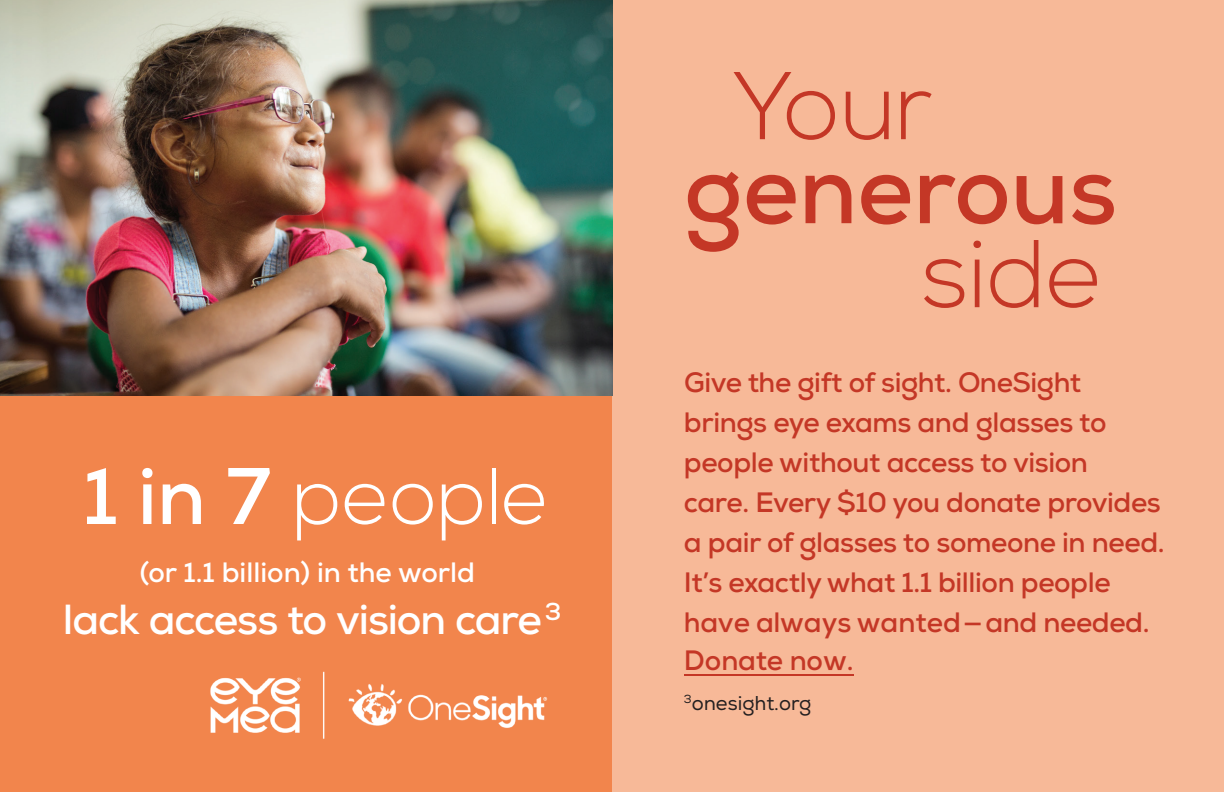
<style>
.page{position:relative;width:1224px;height:792px;background:#fff}
.page>*{position:absolute;margin:0;border:0;box-sizing:border-box;transform-origin:0 0}
.t1{font:300 96px "Nexa";color:#c43726}
.t2{font:700 96px "Nexa";color:#c43726}
.t3{font:300 80px "Nexa";color:#fff}
.t4{font:700 42px "Nexa";letter-spacing:-.025em;color:#fff}
.t5{font:700 28px/39.8px "Nexa";letter-spacing:-.015em;color:#c43726}
.t6{font:700 28px "Nexa";color:#fff}
.t7{font:20px "Nexa";color:#231f20}
.s1{font-weight:700}
</style>
<div class="page">
<div style="left:612px;top:0;width:612px;height:792px;background:#f7b998"></div>
<img style="left:0;top:0;width:612px;height:396px">
<div style="left:0;top:396px;width:612px;height:396px;background:#f2854c"></div>
<img style="left:210px;top:671px;width:338px;height:68px">
<hr style="left:684px;top:675px;width:170px;height:1px;background:#c43726">
<h2 class="t3" style="left:83px;top:451px;width:468px"><span class="s1">1 in 7</span> people</h2>
<p class="t6" style="left:140px;top:554px;width:337px">(or 1.1 billion) in the world</p>
<h3 class="t4" style="left:63px;top:593px;width:500px">lack access to vision care<sup>3</sup></h3>
<h1 class="t1" style="left:733px;top:51px;width:202px">Your</h1>
<h1 class="t2" style="left:684px;top:128px;width:435px">generous</h1>
<h1 class="t1" style="left:922px;top:219px;width:184px">side</h1>
<p class="t5" style="left:684px;top:363px;width:482px">Give the gift of sight. OneSight brings eye exams and glasses to people without access to vision<br>care. Every $10 you donate provides a pair of glasses to someone in need.<br>It’s exactly what 1.1 billion people have always wanted—and needed.<br>Donate now.</p>
<p class="t7" style="left:684px;top:691px;width:129px"><sup>3</sup>onesight.org</p>
</div>
